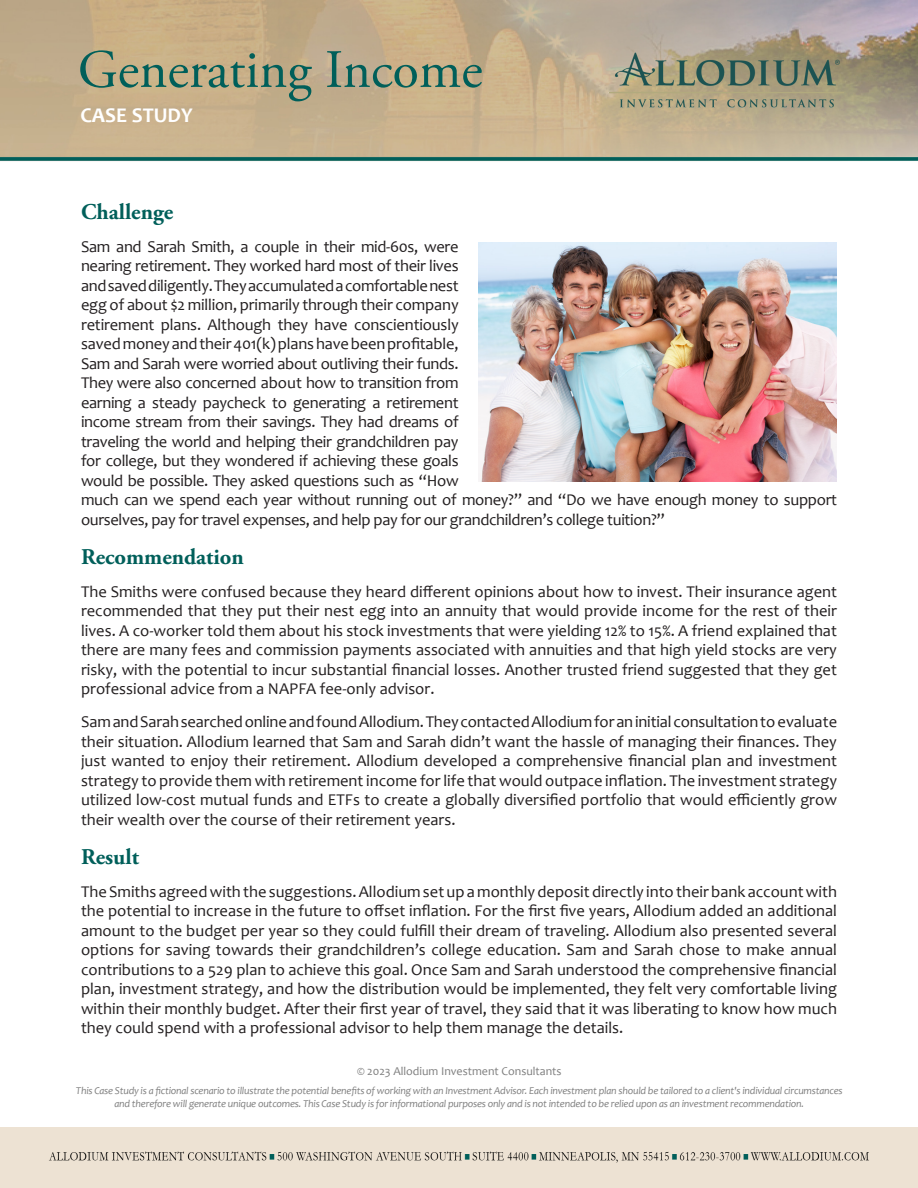
<style>
.page{position:relative;width:918px;height:1188px;background:#fff}
.page>*{position:absolute;margin:0;border:0;box-sizing:border-box;transform-origin:0 0}
.t1{font:54px "Adobe Garamond Pro";color:#005f5a}
.t2{font:700 22.5px "Adobe Garamond Pro";color:#005f5a}
.t3{font:700 21px "Candara";color:#fff}
.t4{font:16.5px/19.5px "Candara";letter-spacing:-.02em;color:#231f20;text-align:justify}
.t5{font:12px "Candara";color:#7f7f7f}
.t6{font:italic 10.5px/12.6px "Candara";letter-spacing:-.02em;color:#7f7f7f;text-align:center}
</style>
<div class="page">
<img style="left:0;top:0;width:918px;height:162px">
<img style="left:0;top:1127px;width:918px;height:61px">
<img style="left:602px;top:48px;width:242px;height:64px">
<img style="left:479px;top:242px;width:358px;height:239px">
<p class="t1" style="left:78px;top:37px;width:406px">Generating Income</p>
<p class="t3" style="left:80px;top:102px;width:114px">CASE STUDY</p>
<p class="t2" style="left:81px;top:199px;width:94px">Challenge</p>
<p class="t4" style="left:81px;top:237px;width:758px;text-align:left">Sam and Sarah Smith, a couple in their mid-60s, were<br>nearing retirement. They worked hard most of their lives<br>and saved diligently. They accumulated a comfortable nest<br>egg of about $2 million, primarily through their company<br>retirement plans. Although they have conscientiously<br>saved money and their 401(k) plans have been profitable,<br>Sam and Sarah were worried about outliving their funds.<br>They were also concerned about how to transition from<br>earning a steady paycheck to generating a retirement<br>income stream from their savings. They had dreams of<br>traveling the world and helping their grandchildren pay<br>for college, but they wondered if achieving these goals<br>would be possible. They asked questions such as “How<br>much can we spend each year without running out of money?” and “Do we have enough money to support ourselves, pay for travel expenses, and help pay for our grandchildren’s college tuition?”</p>
<p class="t2" style="left:81px;top:544px;width:164px">Recommendation</p>
<p class="t4" style="left:81px;top:582px;width:758px">The Smiths were confused because they heard different opinions about how to invest. Their insurance agent recommended that they put their nest egg into an annuity that would provide income for the rest of their lives. A co-worker told them about his stock investments that were yielding 12% to 15%. A friend explained that there are many fees and commission payments associated with annuities and that high yield stocks are very risky, with the potential to incur substantial financial losses. Another trusted friend suggested that they get professional advice from a NAPFA fee-only advisor.</p>
<p class="t4" style="left:81px;top:712px;width:758px">Sam and Sarah searched online and found Allodium. They contacted Allodium for an initial consultation to evaluate their situation. Allodium learned that Sam and Sarah didn’t want the hassle of managing their finances. They just wanted to enjoy their retirement. Allodium developed a comprehensive financial plan and investment strategy to provide them with retirement income for life that would outpace inflation. The investment strategy utilized low-cost mutual funds and ETFs to create a globally diversified portfolio that would efficiently grow their wealth over the course of their retirement years.</p>
<p class="t2" style="left:81px;top:844px;width:59px">Result</p>
<p class="t4" style="left:81px;top:882px;width:758px">The Smiths agreed with the suggestions. Allodium set up a monthly deposit directly into their bank account with the potential to increase in the future to offset inflation. For the first five years, Allodium added an additional amount to the budget per year so they could fulfill their dream of traveling. Allodium also presented several options for saving towards their grandchildren’s college education. Sam and Sarah chose to make annual contributions to a 529 plan to achieve this goal. Once Sam and Sarah understood the comprehensive financial plan, investment strategy, and how the distribution would be implemented, they felt very comfortable living within their monthly budget. After their first year of travel, they said that it was liberating to know how much they could spend with a professional advisor to help them manage the details.</p>
<p class="t5" style="left:357px;top:1063px;width:206px">© 2023 Allodium Investment Consultants</p>
<p class="t6" style="left:76px;top:1084px;width:768px">This Case Study is a fictional scenario to illustrate the potential benefits of working with an Investment Advisor. Each investment plan should be tailored to a client's individual circumstances and therefore will generate unique outcomes. This Case Study is for informational purposes only and is not intended to be relied upon as an investment recommendation.</p>
</div>
